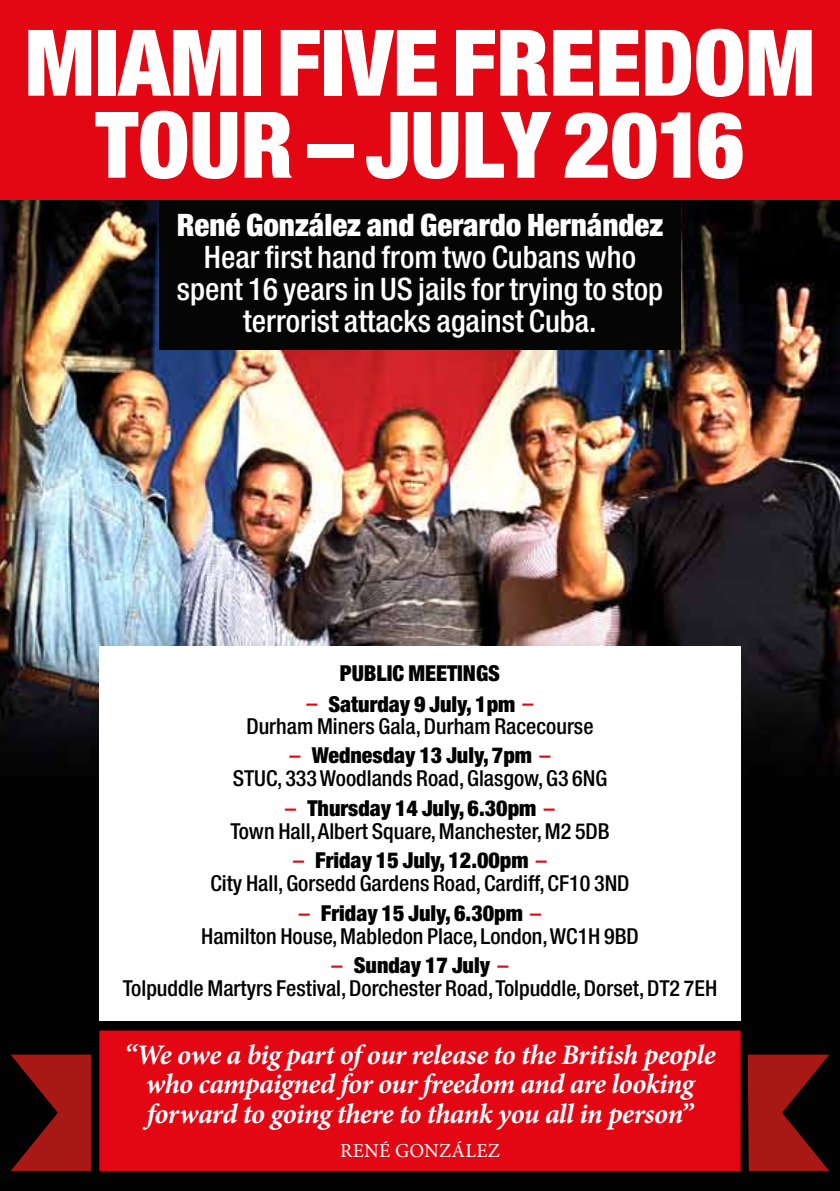
<style>
.page{position:relative;width:840px;height:1191px;background:#fff}
.page>*{position:absolute;margin:0;border:0;box-sizing:border-box;transform-origin:0 0}
.t1{font:900 condensed 92px/82px "Helvetica Neue";color:#fff;text-align:center}
.t2{font:500 condensed 31px/32px "Helvetica Neue";color:#fff;text-align:center}
.t3{font:900 condensed 31px "Helvetica Neue";color:#fff}
.t4{font:italic 700 28.2px/29.6px "Minion Pro";letter-spacing:-.02em;color:#fff;text-align:center}
.t5{font:500 condensed 22px/23px "Helvetica Neue";color:#000;text-align:center}
.t6{font:900 condensed 22px "Helvetica Neue";color:#000}
.t7{font:19.8px "Minion Pro";letter-spacing:.01em;color:#fff}
.s1{color:#e30613}
.s2{font-weight:900}
</style>
<div class="page">
<img style="left:0;top:200px;width:839px;height:991px">
<div style="left:159px;top:200px;width:521px;height:149px;background:#050505"></div>
<div style="left:0;top:0;width:839px;height:200px;background:#e30613"></div>
<div style="left:99px;top:1030px;width:641px;height:141px;background:#e30613;border:1px solid #e30613"></div>
<div style="left:99px;top:646px;width:641px;height:374px;background:#fff"></div>
<svg style="left:747px;top:1054px;width:81px;height:117px;background:#77110f"></svg>
<svg style="left:11px;top:1054px;width:80px;height:117px;background:#76110f"></svg>
<h1 class="t1" style="left:25px;top:21px;width:784px">Miami Five Freedom<br>Tour – July 2016</h1>
<h2 class="t3" style="left:176px;top:206px;width:488px">René González and Gerardo Hernández</h2>
<h2 class="t2" style="left:177px;top:241px;width:487px">Hear first hand from two Cubans who spent 16 years in US jails for trying to stop terrorist attacks against Cuba.</h2>
<p class="t6" style="left:340px;top:660px;width:162px">Public Meetings</p>
<p class="t5" style="left:246px;top:693px;width:348px;line-height:22px"><span class="s1">–</span> <span class="s2">Saturday 9 July, 1pm</span> <span class="s1">–<br></span>Durham Miners Gala, Durham Racecourse</p>
<p class="t5" style="left:232px;top:744px;width:376px"><span class="s1">–</span> <span class="s2">Wednesday 13 July, 7pm</span> <span class="s1">–<br></span>STUC, 333 Woodlands Road, Glasgow, G3 6NG</p>
<p class="t5" style="left:230px;top:796px;width:380px"><span class="s1">–</span> <span class="s2">Thursday 14 July, 6.30pm</span> <span class="s1">–<br></span>Town Hall, Albert Square, Manchester, M2 5DB</p>
<p class="t5" style="left:210px;top:848px;width:420px"><span class="s1">–</span> <span class="s2">Friday 15 July, 12.00pm</span> <span class="s1">–<br></span>City Hall, Gorsedd Gardens Road, Cardiff, CF10 3ND</p>
<p class="t5" style="left:201px;top:901px;width:439px"><span class="s1">–</span> <span class="s2">Friday 15 July, 6.30pm</span> <span class="s1">–<br></span>Hamilton House, Mabledon Place, London, WC1H 9BD</p>
<p class="t5" style="left:123px;top:953px;width:595px"><span class="s1">–</span> <span class="s2">Sunday 17 July</span> <span class="s1">–<br></span>Tolpuddle Martyrs Festival, Dorchester Road, Tolpuddle, Dorset, DT2 7EH</p>
<p class="t4" style="left:124px;top:1039px;width:592px">“We owe a big part of our release to the British people who campaigned for our freedom and are looking forward to going there to thank you all in person”</p>
<p class="t7" style="left:340px;top:1137px;width:161px">RENÉ GONZÁLEZ</p>
</div>
